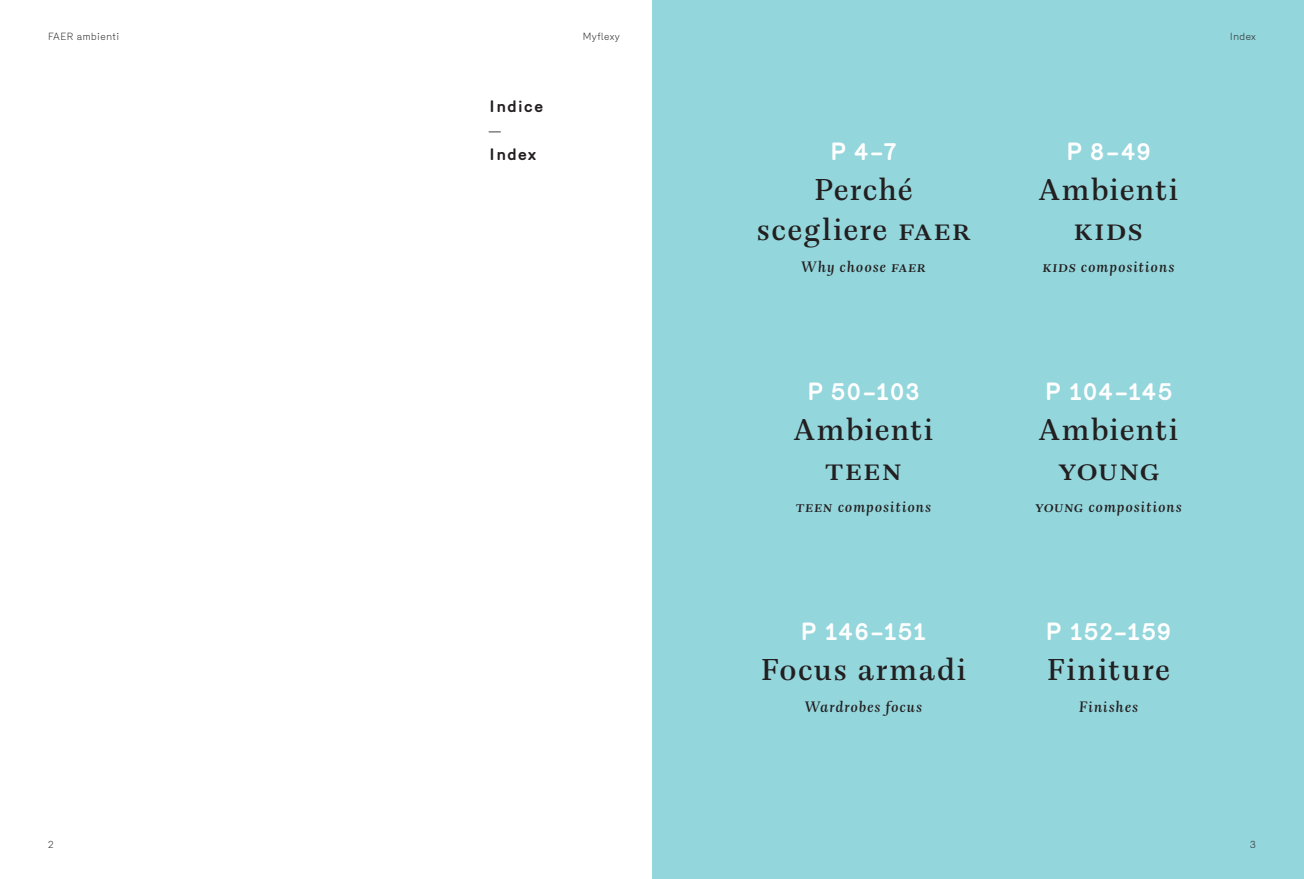
<style>
.page{position:relative;width:1304px;height:879px;background:#fff}
.page>*{position:absolute;margin:0;border:0;box-sizing:border-box;transform-origin:0 0}
.t1{font:500 32px/40px "Fayon Pro";letter-spacing:.03em;color:#231f20;text-align:center}
.t2{font:700 24px "Mercury";letter-spacing:.05em;color:#fff}
.t3{font:italic 500 16px "Fayon Pro";letter-spacing:.045em;color:#231f20}
.t4{font:700 16px "Mercury";letter-spacing:.05em;color:#231f20;scale:1.06 1}
.t5{font:300 16px "Mercury";color:#231f20;scale:1.06 1}
.t6{font:300 10px "Mercury";letter-spacing:.05em;color:#231f20}
</style>
<div class="page">
<div style="left:652px;top:0;width:652px;height:879px;background:#93d6dc"></div>
<p class="t6" style="left:48px;top:33px;width:73px">FAER ambienti</p>
<p class="t4" style="left:489px;top:100px;width:53px">Indice</p>
<p class="t5" style="left:489px;top:124px;width:13px">—</p>
<p class="t4" style="left:489px;top:148px;width:46px">Index</p>
<p class="t6" style="left:583px;top:33px;width:39px">Myflexy</p>
<p class="t6" style="left:1230px;top:33px;width:28px">Index</p>
<h2 class="t2" style="left:830px;top:142px;width:68px">P 4–7</h2>
<h1 class="t1" style="left:756px;top:172px;width:216px">Perché scegliere faer</h1>
<p class="t3" style="left:801px;top:261px;width:126px">Why choose faer</p>
<h2 class="t2" style="left:1066px;top:142px;width:86px">P 8–49</h2>
<h1 class="t1" style="left:1039px;top:172px;width:141px">Ambienti kids</h1>
<p class="t3" style="left:1043px;top:261px;width:133px">kids compositions</p>
<h2 class="t2" style="left:807px;top:382px;width:114px">P 50–103</h2>
<h1 class="t1" style="left:794px;top:412px;width:141px">Ambienti teen</h1>
<p class="t3" style="left:796px;top:501px;width:137px">teen compositions</p>
<h2 class="t2" style="left:801px;top:622px;width:127px">P 146–151</h2>
<h1 class="t1" style="left:761px;top:652px;width:207px">Focus armadi</h1>
<p class="t3" style="left:805px;top:701px;width:119px">Wardrobes focus</p>
<h2 class="t2" style="left:1045px;top:382px;width:129px">P 104–145</h2>
<h1 class="t1" style="left:1039px;top:412px;width:141px">Ambienti young</h1>
<p class="t3" style="left:1035px;top:501px;width:148px">young compositions</p>
<h2 class="t2" style="left:1046px;top:622px;width:127px">P 152–159</h2>
<h1 class="t1" style="left:1047px;top:652px;width:125px">Finiture</h1>
<p class="t3" style="left:1079px;top:701px;width:61px">Finishes</p>
<p class="t6" style="left:48px;top:841px;width:7px">2</p>
<p class="t6" style="left:1250px;top:841px;width:7px">3</p>
</div>
